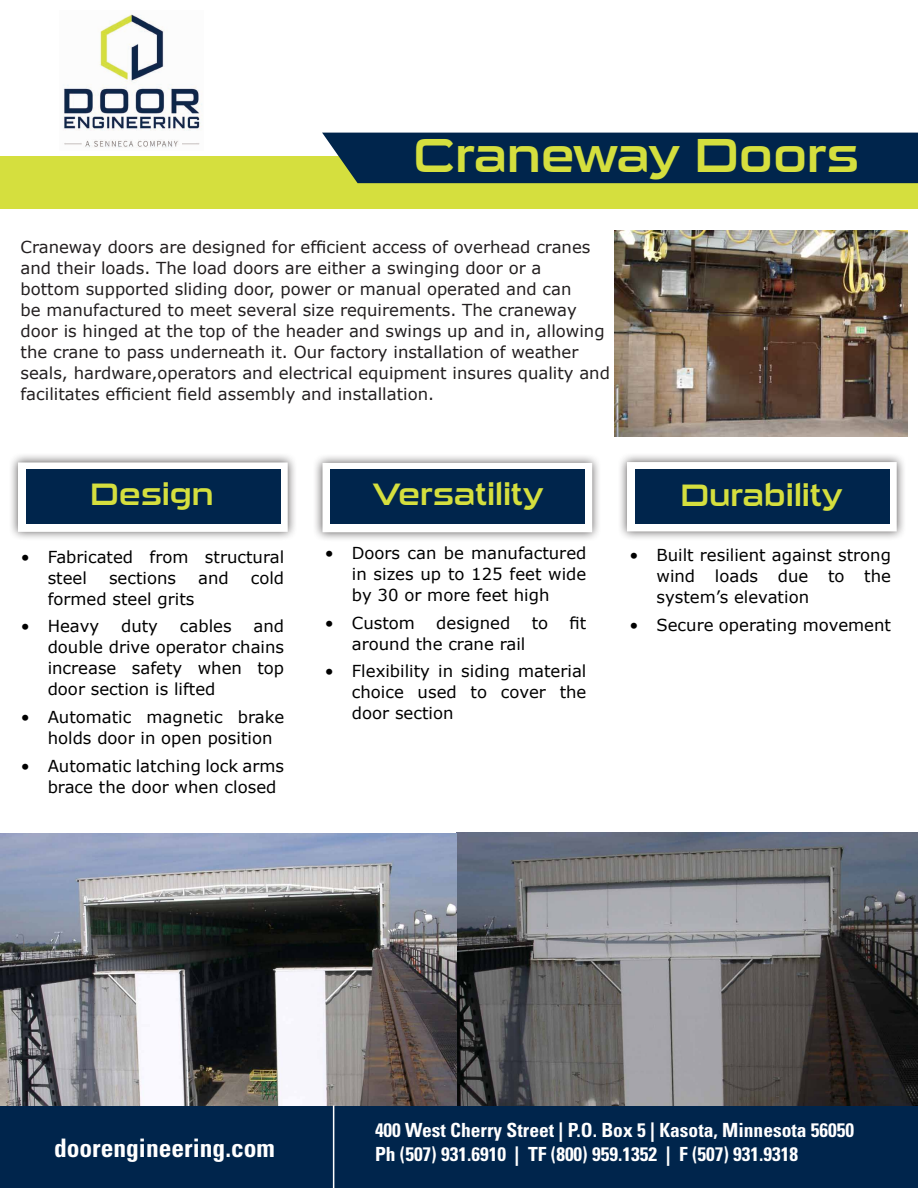
<style>
.page{position:relative;width:918px;height:1188px;background:#fff}
.page>*{position:absolute;margin:0;border:0;box-sizing:border-box;transform-origin:0 0}
.t1{font:48px "Sui Generis Rg";color:#d5df3e}
.t2{font:31.2px "Sui Generis Rg";color:#d5df3e}
.t3{font:700 condensed 25.5px "Univers";color:#fff}
.t4{font:700 condensed 19.5px "Univers";color:#fff}
.t5{font:16.5px/21px "Verdana";color:#000;text-align:justify}
.t6{font:16.5px/21px "Verdana";color:#231f20}
</style>
<div class="page">
<img style="left:457px;top:833px;width:461px;height:273px">
<img style="left:0;top:833px;width:457px;height:273px">
<div style="left:0;top:1106px;width:918px;height:82px;background:#00254c"></div>
<hr style="left:333px;top:1106px;width:1px;height:82px;background:#fff">
<div style="left:0;top:157px;width:918px;height:52px;background:#d5df3e"></div>
<div style="left:322px;top:133px;width:596px;height:50px;background:#00254c"></div>
<div style="left:313px;top:453px;width:289px;height:89px;background:#231f20;opacity:.75"></div>
<div style="left:331px;top:470px;width:254px;height:54px;background:#00254c"></div>
<div style="left:617px;top:452px;width:290px;height:89px;background:#231f20;opacity:.75"></div>
<div style="left:635px;top:469px;width:255px;height:54px;background:#00254c"></div>
<div style="left:8px;top:453px;width:290px;height:89px;background:#231f20;opacity:.75"></div>
<div style="left:18px;top:462px;width:270px;height:70px;border:14px solid #fff"></div>
<div style="left:26px;top:469px;width:255px;height:55px;background:#00254c"></div>
<img style="left:615px;top:231px;width:293px;height:205px">
<img style="left:63px;top:14px;width:139px;height:134px">
<p class="t1" style="left:414px;top:128px;width:447px">Craneway Doors</p>
<p class="t6" style="left:21px;top:236px;width:591px">Craneway doors are designed for efficient access of overhead cranes and their loads. The load doors are either a swinging door or a<br>bottom supported sliding door, power or manual operated and can<br>be manufactured to meet several size requirements. The craneway door is hinged at the top of the header and swings up and in, allowing the crane to pass underneath it. Our factory installation of weather seals, hardware,operators and electrical equipment insures quality and facilitates efficient field assembly and installation.</p>
<p class="t2" style="left:91px;top:476px;width:125px">Design</p>
<p class="t2" style="left:372px;top:476px;width:173px">Versatility</p>
<p class="t2" style="left:681px;top:477px;width:163px">Durability</p>
<p class="t5" style="left:48px;top:546px;width:238px;text-indent:-27px">• Fabricated from structural steel</p>
<p class="t5" style="left:109px;top:567px;width:69px">sections</p>
<p class="t5" style="left:198px;top:567px;width:32px">and</p>
<p class="t5" style="left:251px;top:567px;width:35px">cold</p>
<p class="t5" style="left:48px;top:588px;width:148px">formed steel grits</p>
<p class="t5" style="left:21px;top:616px;width:80px">• Heavy</p>
<p class="t5" style="left:121px;top:616px;width:38px">duty</p>
<p class="t5" style="left:180px;top:616px;width:53px">cables</p>
<p class="t5" style="left:48px;top:616px;width:238px;text-indent:206px">and double drive operator chains increase safety when top door section is lifted</p>
<p class="t5" style="left:48px;top:706px;width:238px;text-indent:-27px">• Automatic magnetic brake holds door in open position</p>
<p class="t5" style="left:48px;top:755px;width:238px;text-indent:-27px">• Automatic latching lock arms brace the door when closed</p>
<p class="t5" style="left:352px;top:542px;width:236px;text-indent:-27px">• Doors can be manufactured in sizes up to 125 feet wide by 30 or more feet high</p>
<p class="t5" style="left:325px;top:612px;width:92px">• Custom</p>
<p class="t5" style="left:436px;top:612px;width:76px">designed</p>
<p class="t5" style="left:532px;top:612px;width:18px">to</p>
<p class="t5" style="left:570px;top:612px;width:18px">fit</p>
<p class="t5" style="left:352px;top:633px;width:175px">around the crane rail</p>
<p class="t5" style="left:352px;top:661px;width:236px;text-indent:-27px">• Flexibility in siding material choice used to cover the door section</p>
<p class="t5" style="left:657px;top:544px;width:236px;text-indent:-27px">• Built resilient against strong wind loads due to the system’s elevation</p>
<p class="t5" style="left:630px;top:614px;width:263px">• Secure operating movement</p>
<p class="t4" style="left:375px;top:1119px;width:481px">400 West Cherry Street | P.O. Box 5 | Kasota, Minnesota 56050</p>
<p class="t3" style="left:54px;top:1133px;width:222px">doorengineering.com</p>
<p class="t4" style="left:375px;top:1142px;width:425px">Ph (507) 931.6910 | TF (800) 959.1352 | F (507) 931.9318</p>
</div>
